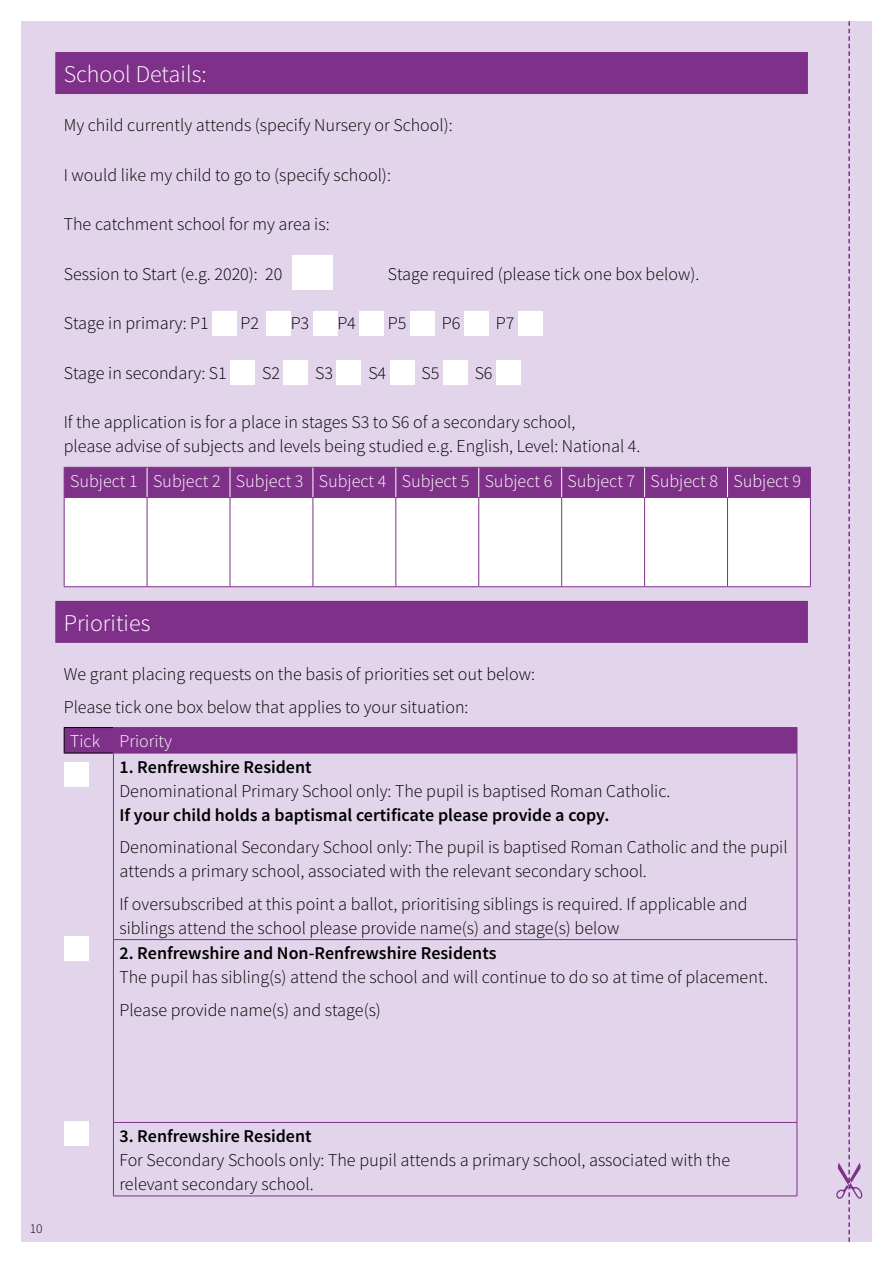
<style>
.page{position:relative;width:893px;height:1263px;background:#fff}
.page>*{position:absolute;margin:0;border:0;box-sizing:border-box;transform-origin:0 0}
.t1{font:300 24px "Source Sans Pro";color:#fff}
.t2{font:300 18px/24px "Source Sans Pro";color:#000}
.t3{font:600 18px "Source Sans Pro";color:#000}
.t4{font:300 18px "Source Sans Pro";color:#fff}
.t5{font:300 13.5px "Source Sans Pro";color:#000}
</style>
<div class="page">
<div style="left:21px;top:21px;width:851px;height:1221px;background:#e2d5eb"></div>
<svg style="left:836px;top:21px;width:26px;height:1221px"></svg>
<div style="left:55px;top:52px;width:753px;height:42px;background:#7f3089"></div>
<div style="left:55px;top:601px;width:753px;height:42px;background:#7f3089"></div>
<div style="left:212px;top:311px;width:25px;height:24px;background:#fff"></div>
<div style="left:266px;top:311px;width:25px;height:24px;background:#fff"></div>
<div style="left:313px;top:311px;width:24px;height:24px;background:#fff"></div>
<div style="left:359px;top:311px;width:25px;height:24px;background:#fff"></div>
<div style="left:410px;top:311px;width:24px;height:24px;background:#fff"></div>
<div style="left:464px;top:311px;width:24px;height:24px;background:#fff"></div>
<div style="left:518px;top:311px;width:24px;height:24px;background:#fff"></div>
<div style="left:230px;top:360px;width:25px;height:25px;background:#fff"></div>
<div style="left:284px;top:360px;width:24px;height:25px;background:#fff"></div>
<div style="left:337px;top:360px;width:24px;height:25px;background:#fff"></div>
<div style="left:390px;top:360px;width:24px;height:25px;background:#fff"></div>
<div style="left:443px;top:360px;width:24px;height:25px;background:#fff"></div>
<div style="left:496px;top:360px;width:25px;height:25px;background:#fff"></div>
<div style="left:65px;top:498px;width:745px;height:88px;background:#fff"></div>
<hr style="left:64px;top:498px;width:1px;height:88px;background:#7f3089">
<hr style="left:810px;top:498px;width:1px;height:88px;background:#7f3089">
<hr style="left:64px;top:586px;width:83px;height:1px;background:#7f3089">
<hr style="left:147px;top:586px;width:83px;height:1px;background:#7f3089">
<hr style="left:230px;top:586px;width:83px;height:1px;background:#7f3089">
<hr style="left:313px;top:586px;width:83px;height:1px;background:#7f3089">
<hr style="left:396px;top:586px;width:83px;height:1px;background:#7f3089">
<hr style="left:479px;top:586px;width:83px;height:1px;background:#7f3089">
<hr style="left:562px;top:586px;width:83px;height:1px;background:#7f3089">
<hr style="left:645px;top:586px;width:82px;height:1px;background:#7f3089">
<hr style="left:727px;top:586px;width:84px;height:1px;background:#7f3089">
<div style="left:64px;top:467px;width:747px;height:30px;background:#7f3089"></div>
<hr style="left:147px;top:498px;width:1px;height:88px;background:#7f3089">
<hr style="left:230px;top:498px;width:1px;height:88px;background:#7f3089">
<hr style="left:313px;top:498px;width:1px;height:88px;background:#7f3089">
<hr style="left:395px;top:498px;width:1px;height:88px;background:#7f3089">
<hr style="left:478px;top:498px;width:1px;height:88px;background:#7f3089">
<hr style="left:561px;top:498px;width:1px;height:88px;background:#7f3089">
<hr style="left:644px;top:498px;width:1px;height:88px;background:#7f3089">
<hr style="left:727px;top:498px;width:1px;height:88px;background:#7f3089">
<hr style="left:64px;top:497px;width:83px;height:1px;background:#7f3089">
<hr style="left:147px;top:497px;width:83px;height:1px;background:#7f3089">
<hr style="left:230px;top:497px;width:83px;height:1px;background:#7f3089">
<hr style="left:313px;top:497px;width:83px;height:1px;background:#7f3089">
<hr style="left:396px;top:497px;width:83px;height:1px;background:#7f3089">
<hr style="left:479px;top:497px;width:83px;height:1px;background:#7f3089">
<hr style="left:562px;top:497px;width:83px;height:1px;background:#7f3089">
<hr style="left:645px;top:497px;width:82px;height:1px;background:#7f3089">
<hr style="left:727px;top:497px;width:84px;height:1px;background:#7f3089">
<hr style="left:64px;top:753px;width:49px;height:1px;background:#000">
<div style="left:64px;top:727px;width:734px;height:26px;background:#7f3089"></div>
<hr style="left:113px;top:753px;width:684px;height:1px;background:#7f3089">
<hr style="left:113px;top:753px;width:1px;height:186px;background:#7f3089">
<hr style="left:797px;top:753px;width:1px;height:186px;background:#7f3089">
<hr style="left:113px;top:939px;width:684px;height:1px;background:#7f3089">
<hr style="left:113px;top:940px;width:1px;height:182px;background:#7f3089">
<hr style="left:797px;top:940px;width:1px;height:182px;background:#7f3089">
<hr style="left:113px;top:1122px;width:684px;height:1px;background:#7f3089">
<hr style="left:113px;top:1123px;width:1px;height:72px;background:#7f3089">
<hr style="left:797px;top:1123px;width:1px;height:72px;background:#7f3089">
<hr style="left:113px;top:1195px;width:684px;height:1px;background:#7f3089">
<div style="left:292px;top:256px;width:41px;height:34px;background:#fff"></div>
<div style="left:64px;top:762px;width:24px;height:25px;background:#fff"></div>
<div style="left:64px;top:936px;width:24px;height:24px;background:#fff"></div>
<div style="left:64px;top:1121px;width:24px;height:24px;background:#fff"></div>
<h1 class="t1" style="left:64px;top:59px;width:144px">School Details:</h1>
<p class="t2" style="left:64px;top:113px;width:390px">My child currently attends (specify Nursery or School):</p>
<p class="t2" style="left:64px;top:163px;width:329px">I would like my child to go to (specify school):</p>
<p class="t2" style="left:64px;top:212px;width:267px">The catchment school for my area is:</p>
<p class="t2" style="left:64px;top:262px;width:220px">Session to Start (e.g. 2020): 20</p>
<p class="t2" style="left:388px;top:262px;width:313px">Stage required (please tick one box below).</p>
<p class="t2" style="left:64px;top:311px;width:147px">Stage in primary: P1</p>
<p class="t2" style="left:241px;top:311px;width:20px">P2</p>
<p class="t2" style="left:291px;top:311px;width:20px">P3</p>
<p class="t2" style="left:337px;top:311px;width:20px">P4</p>
<p class="t2" style="left:388px;top:311px;width:20px">P5</p>
<p class="t2" style="left:442px;top:311px;width:20px">P6</p>
<p class="t2" style="left:496px;top:311px;width:20px">P7</p>
<p class="t2" style="left:64px;top:361px;width:165px">Stage in secondary: S1</p>
<p class="t2" style="left:262px;top:361px;width:19px">S2</p>
<p class="t2" style="left:315px;top:361px;width:19px">S3</p>
<p class="t2" style="left:368px;top:361px;width:19px">S4</p>
<p class="t2" style="left:421px;top:361px;width:19px">S5</p>
<p class="t2" style="left:475px;top:361px;width:19px">S6</p>
<p class="t2" style="left:64px;top:410px;width:578px">If the application is for a place in stages S3 to S6 of a secondary school,<br>please advise of subjects and levels being studied e.g. English, Level: National 4.</p>
<p class="t4" style="left:70px;top:470px;width:732px">Subject 1 Subject 2 Subject 3 Subject 4 Subject 5 Subject 6 Subject 7 Subject 8 Subject 9</p>
<h1 class="t1" style="left:64px;top:608px;width:88px">Priorities</h1>
<p class="t2" style="left:64px;top:658px;width:473px;line-height:32.5px">We grant placing requests on the basis of priorities set out below:<br>Please tick one box below that applies to your situation:</p>
<p class="t4" style="left:70px;top:730px;width:103px">Tick Priority</p>
<p class="t3" style="left:119px;top:755px;width:194px">1. Renfrewshire Resident</p>
<p class="t2" style="left:119px;top:779px;width:552px">Denominational Primary School only: The pupil is baptised Roman Catholic.</p>
<p class="t3" style="left:119px;top:803px;width:491px">If your child holds a baptismal certificate please provide a copy.</p>
<p class="t2" style="left:119px;top:835px;width:670px">Denominational Secondary School only: The pupil is baptised Roman Catholic and the pupil attends a primary school, associated with the relevant secondary school.</p>
<p class="t2" style="left:119px;top:892px;width:630px">If oversubscribed at this point a ballot, prioritising siblings is required. If applicable and siblings attend the school please provide name(s) and stage(s) below</p>
<p class="t3" style="left:119px;top:942px;width:379px">2. Renfrewshire and Non-Renfrewshire Residents</p>
<p class="t2" style="left:119px;top:961px;width:650px;line-height:32.5px">The pupil has sibling(s) attend the school and will continue to do so at time of placement.<br>Please provide name(s) and stage(s)</p>
<p class="t5" style="left:30px;top:1220px;width:14px">10</p>
<p class="t3" style="left:119px;top:1124px;width:194px">3. Renfrewshire Resident</p>
<p class="t2" style="left:119px;top:1148px;width:612px">For Secondary Schools only: The pupil attends a primary school, associated with the relevant secondary school.</p>
</div>
